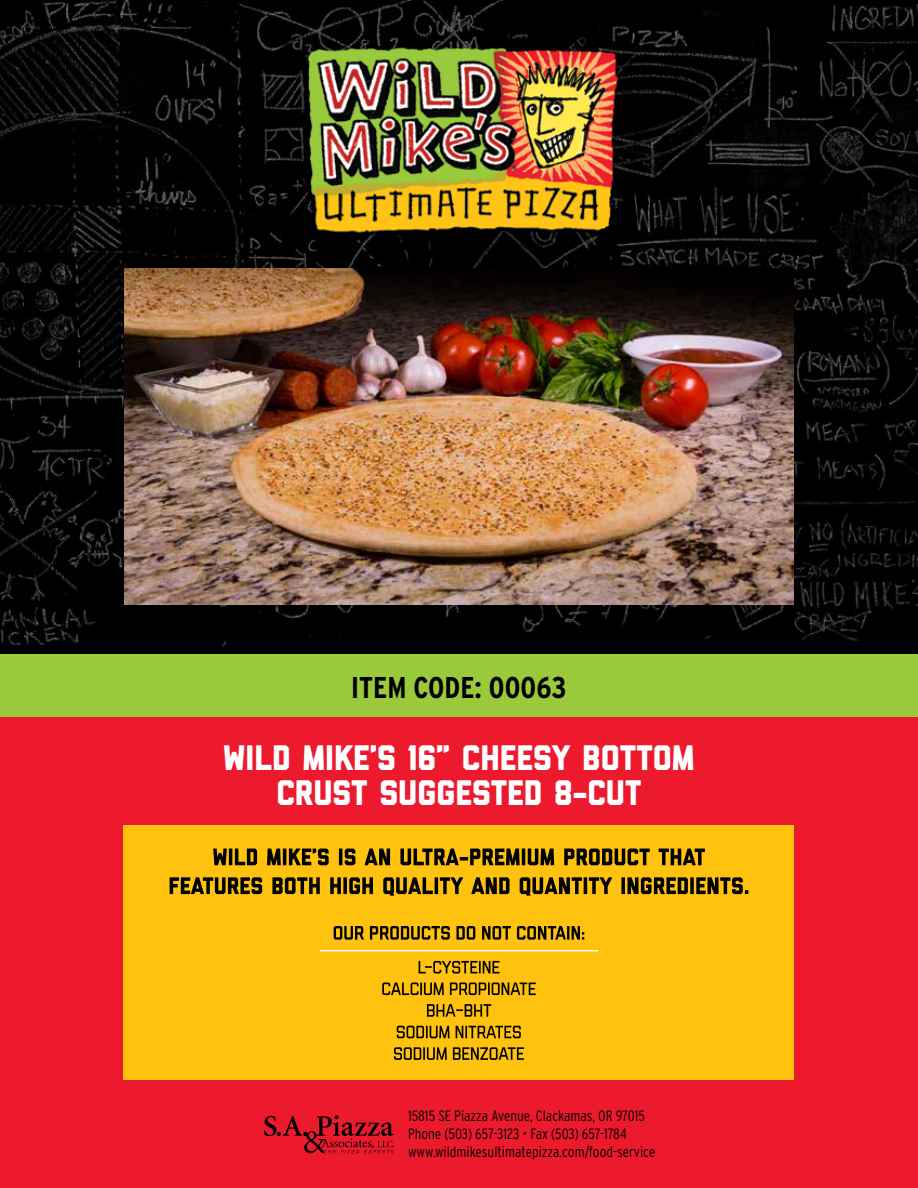
<style>
.page{position:relative;width:918px;height:1188px;background:#fff}
.page>*{position:absolute;margin:0;border:0;box-sizing:border-box;transform-origin:0 0}
.t1{font:800 35.4px/35.4px "Liberator";color:#fff;text-align:center}
.t2{font:700 condensed 30px "Interstate";color:#000}
.t3{font:300 condensed 15px/18px "Interstate";color:#000}
</style>
<div class="page">
<div style="left:0;top:672px;width:918px;height:516px;background:#ed1a2e"></div>
<img style="left:0;top:0;width:918px;height:647px">
<div style="left:0;top:654px;width:918px;height:63px;background:#9aca3c"></div>
<img style="left:299px;top:43px;width:320px;height:195px">
<div style="left:124px;top:825px;width:670px;height:255px;background:#ffc20e"></div>
<svg style="left:170px;top:877px;width:578px;height:19px"></svg>
<svg style="left:213px;top:849px;width:492px;height:16px"></svg>
<svg style="left:394px;top:1047px;width:130px;height:13px"></svg>
<svg style="left:397px;top:1026px;width:124px;height:12px"></svg>
<svg style="left:427px;top:1004px;width:64px;height:13px"></svg>
<svg style="left:382px;top:983px;width:154px;height:12px"></svg>
<svg style="left:419px;top:961px;width:81px;height:12px"></svg>
<svg style="left:334px;top:926px;width:250px;height:14px"></svg>
<hr style="left:320px;top:950px;width:278px;height:1px;background:#fff">
<svg style="left:264px;top:1115px;width:130px;height:38px"></svg>
<img style="left:125px;top:268px;width:668px;height:337px">
<h2 class="t2" style="left:351px;top:670px;width:217px">ITEM CODE: 00063</h2>
<h1 class="t1" style="left:223px;top:742px;width:473px">WILD MIKE’S 16” CHEESY BOTTOM<br>CRUST SUGGESTED 8-CUT</h1>
<p class="t3" style="left:408px;top:1107px;width:249px">15815 SE Piazza Avenue, Clackamas, OR 97015<br>Phone (503) 657-3123 • Fax (503) 657-1784 www.wildmikesultimatepizza.com/food-service</p>
</div>
